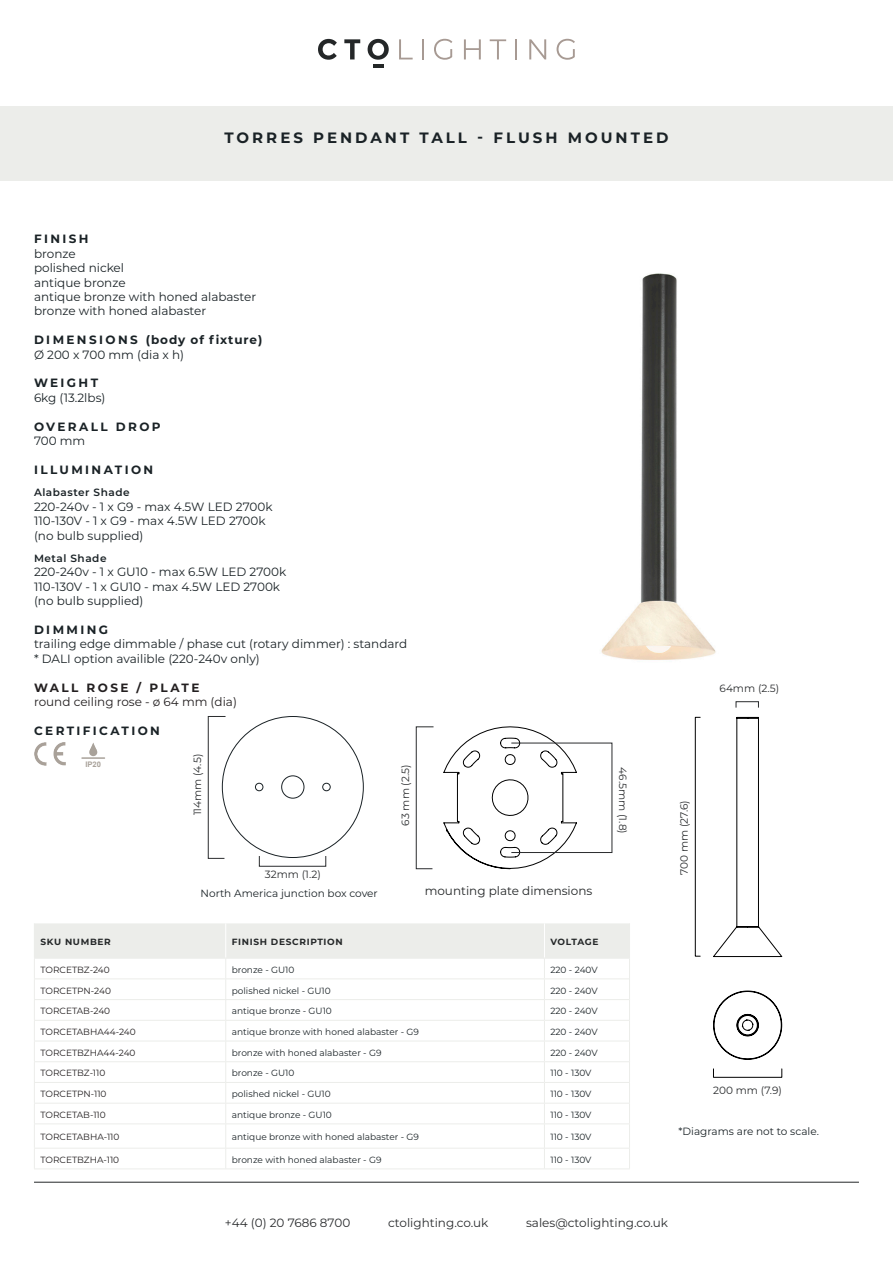
<style>
.page{position:relative;width:893px;height:1263px;background:#fff}
.page>*{position:absolute;margin:0;border:0;box-sizing:border-box;transform-origin:0 0}
.t1{font:700 15px "Montserrat";letter-spacing:.2em;color:#1a2226}
.t2{font:12px "Montserrat";color:#1a2226}
.t3{font:12px "Montserrat";color:#2a2c2e}
.t4{font:700 12px "Montserrat";letter-spacing:.2em;color:#1a2226}
.t5{font:12px "Montserrat";color:#231f20}
.t6{font:700 12px "Montserrat";letter-spacing:.155em;color:#1a2226}
.t7{font:12px "Montserrat";color:#242728}
.t8{font:700 12px "Montserrat";letter-spacing:.2em;color:#231f20}
.t9{font:10.5px "Montserrat";color:#2a2c2e}
.t10{font:10.5px "Montserrat";color:#1a2226}
.t11{font:600 10.5px "Montserrat";letter-spacing:.05em;color:#1a2226}
.t12{font:9px "Montserrat";color:#1a2226}
.t13{font:9px "Montserrat";color:#231f20}
.t14{font:700 9px "Montserrat";letter-spacing:.075em;color:#242728}
.t15{font:700 7.65px "Arial";color:#a9a29a}
</style>
<div class="page">
<div style="left:0;top:106px;width:893px;height:75px;background:#ecedea"></div>
<hr style="left:34px;top:1182px;width:825px;height:1px;background:#242728">
<hr style="left:373px;top:64px;width:11px;height:4px;background:#242728">
<svg style="left:318px;top:39px;width:19px;height:21px"></svg>
<svg style="left:344px;top:39px;width:16px;height:20px"></svg>
<svg style="left:368px;top:39px;width:21px;height:21px"></svg>
<hr style="left:422px;top:39px;width:2px;height:20px;background:#a79a93">
<svg style="left:434px;top:39px;width:18px;height:21px"></svg>
<svg style="left:464px;top:39px;width:17px;height:20px"></svg>
<svg style="left:490px;top:39px;width:16px;height:20px"></svg>
<hr style="left:515px;top:39px;width:2px;height:20px;background:#a79a93">
<svg style="left:529px;top:39px;width:17px;height:20px"></svg>
<svg style="left:557px;top:39px;width:18px;height:21px"></svg>
<svg style="left:399px;top:39px;width:14px;height:20px"></svg>
<img style="left:34px;top:743px;width:32px;height:22px">
<div style="left:89px;top:748px;width:8px;height:8px;background:#a9a29a;border-radius:50%"></div>
<svg style="left:90px;top:743px;width:7px;height:7px"></svg>
<hr style="left:81px;top:757px;width:24px;height:2px;background:#a9a29a">
<div style="left:695px;top:717px;width:5px;height:239px;border:1px solid #000"></div>
<svg style="left:415px;top:726px;width:19px;height:143px"></svg>
<svg style="left:443px;top:726px;width:134px;height:143px"></svg>
<svg style="left:713px;top:717px;width:70px;height:343px"></svg>
<img style="left:601px;top:273px;width:115px;height:387px">
<svg style="left:34px;top:923px;width:596px;height:245px"></svg>
<hr style="left:34px;top:1168px;width:192px;height:1px;background:#ecedea">
<hr style="left:226px;top:1168px;width:318px;height:1px;background:#ecedea">
<hr style="left:544px;top:1168px;width:86px;height:1px;background:#ecedea">
<svg style="left:207px;top:716px;width:157px;height:143px"></svg>
<div style="left:259px;top:856px;width:67px;height:11px;border:1px solid #2a2c2e"></div>
<div style="left:736px;top:701px;width:23px;height:7px;border:1px solid #2a2c2e"></div>
<p class="t1" style="left:224px;top:127px;width:445px">TORRES PENDANT TALL - FLUSH MOUNTED</p>
<p class="t4" style="left:34px;top:230px;width:56px">FINISH</p>
<p class="t2" style="left:34px;top:245px;width:43px">bronze</p>
<p class="t2" style="left:34px;top:260px;width:92px">polished nickel</p>
<p class="t2" style="left:34px;top:274px;width:93px">antique bronze</p>
<p class="t2" style="left:34px;top:288px;width:224px">antique bronze with honed alabaster</p>
<p class="t2" style="left:34px;top:303px;width:174px">bronze with honed alabaster</p>
<p class="t6" style="left:34px;top:331px;width:230px">DIMENSIONS (body of fixture)</p>
<p class="t2" style="left:34px;top:346px;width:152px">Ø 200 x 700 mm (dia x h)</p>
<p class="t4" style="left:34px;top:374px;width:66px">WEIGHT</p>
<p class="t2" style="left:34px;top:389px;width:73px">6kg (13.2lbs)</p>
<p class="t4" style="left:34px;top:418px;width:128px">OVERALL DROP</p>
<p class="t2" style="left:34px;top:432px;width:53px">700 mm</p>
<p class="t4" style="left:34px;top:461px;width:121px">ILLUMINATION</p>
<p class="t11" style="left:34px;top:485px;width:97px">Alabaster Shade</p>
<p class="t2" style="left:34px;top:498px;width:240px">220-240v - 1 x G9 - max 4.5W LED 2700k</p>
<p class="t2" style="left:34px;top:513px;width:233px">110-130V - 1 x G9 - max 4.5W LED 2700k</p>
<p class="t2" style="left:34px;top:527px;width:111px">(no bulb supplied)</p>
<p class="t11" style="left:34px;top:551px;width:74px">Metal Shade</p>
<p class="t2" style="left:34px;top:564px;width:254px">220-240v - 1 x GU10 - max 6.5W LED 2700k</p>
<p class="t2" style="left:34px;top:578px;width:248px">110-130V - 1 x GU10 - max 4.5W LED 2700k</p>
<p class="t2" style="left:34px;top:593px;width:111px">(no bulb supplied)</p>
<p class="t4" style="left:34px;top:621px;width:76px">DIMMING</p>
<p class="t2" style="left:34px;top:636px;width:375px">trailing edge dimmable / phase cut (rotary dimmer) : standard</p>
<p class="t2" style="left:34px;top:650px;width:227px">* DALI option availible (220-240v only)</p>
<p class="t8" style="left:34px;top:679px;width:167px">WALL ROSE / PLATE</p>
<p class="t5" style="left:34px;top:693px;width:204px">round ceiling rose - ø 64 mm (dia)</p>
<p class="t4" style="left:34px;top:722px;width:127px">CERTIFICATION</p>
<p class="t15" style="left:85px;top:759px;width:17px">IP20</p>
<p class="t9" style="left:190px;top:815px;width:63px;rotate:-90deg">114mm (4.5)</p>
<p class="t9" style="left:398px;top:826px;width:63px;rotate:-90deg">63 mm (2.5)</p>
<p class="t9" style="left:630px;top:767px;width:68px;rotate:90deg">46.5mm (1.8)</p>
<p class="t9" style="left:265px;top:867px;width:57px">32mm (1.2)</p>
<p class="t10" style="left:201px;top:886px;width:179px">North America junction box cover</p>
<p class="t7" style="left:425px;top:883px;width:169px">mounting plate dimensions</p>
<p class="t14" style="left:40px;top:935px;width:72px">SKU NUMBER</p>
<p class="t14" style="left:232px;top:935px;width:113px">FINISH DESCRIPTION</p>
<p class="t14" style="left:550px;top:935px;width:50px">VOLTAGE</p>
<p class="t13" style="left:40px;top:963px;width:71px">TORCETBZ-240</p>
<p class="t12" style="left:232px;top:963px;width:64px">bronze - GU10</p>
<p class="t12" style="left:550px;top:963px;width:49px">220 - 240V</p>
<p class="t13" style="left:40px;top:984px;width:72px">TORCETPN-240</p>
<p class="t12" style="left:232px;top:984px;width:101px">polished nickel - GU10</p>
<p class="t12" style="left:550px;top:984px;width:49px">220 - 240V</p>
<p class="t13" style="left:40px;top:1005px;width:71px">TORCETAB-240</p>
<p class="t12" style="left:232px;top:1005px;width:102px">antique bronze - GU10</p>
<p class="t12" style="left:550px;top:1005px;width:49px">220 - 240V</p>
<p class="t13" style="left:40px;top:1026px;width:97px">TORCETABHA44-240</p>
<p class="t12" style="left:232px;top:1026px;width:189px">antique bronze with honed alabaster - G9</p>
<p class="t12" style="left:550px;top:1026px;width:49px">220 - 240V</p>
<p class="t13" style="left:40px;top:1046px;width:97px">TORCETBZHA44-240</p>
<p class="t12" style="left:232px;top:1046px;width:151px">bronze with honed alabaster - G9</p>
<p class="t12" style="left:550px;top:1046px;width:49px">220 - 240V</p>
<p class="t13" style="left:40px;top:1067px;width:67px">TORCETBZ-110</p>
<p class="t12" style="left:232px;top:1067px;width:64px">bronze - GU10</p>
<p class="t12" style="left:550px;top:1067px;width:42px">110 - 130V</p>
<p class="t13" style="left:40px;top:1088px;width:68px">TORCETPN-110</p>
<p class="t12" style="left:232px;top:1088px;width:101px">polished nickel - GU10</p>
<p class="t12" style="left:550px;top:1088px;width:42px">110 - 130V</p>
<p class="t13" style="left:40px;top:1108px;width:67px">TORCETAB-110</p>
<p class="t12" style="left:232px;top:1108px;width:102px">antique bronze - GU10</p>
<p class="t12" style="left:550px;top:1108px;width:42px">110 - 130V</p>
<p class="t13" style="left:40px;top:1131px;width:81px">TORCETABHA-110</p>
<p class="t12" style="left:232px;top:1131px;width:189px">antique bronze with honed alabaster - G9</p>
<p class="t12" style="left:550px;top:1131px;width:42px">110 - 130V</p>
<p class="t13" style="left:40px;top:1153px;width:80px">TORCETBZHA-110</p>
<p class="t12" style="left:232px;top:1153px;width:151px">bronze with honed alabaster - G9</p>
<p class="t12" style="left:550px;top:1153px;width:42px">110 - 130V</p>
<p class="t9" style="left:720px;top:681px;width:61px">64mm (2.5)</p>
<p class="t9" style="left:677px;top:875px;width:76px;rotate:-90deg">700 mm (27.6)</p>
<p class="t9" style="left:713px;top:1083px;width:70px">200 mm (7.9)</p>
<p class="t10" style="left:678px;top:1124px;width:142px">*Diagrams are not to scale.</p>
<p class="t3" style="left:225px;top:1214px;width:127px">+44 (0) 20 7686 8700</p>
<p class="t3" style="left:388px;top:1214px;width:102px">ctolighting.co.uk</p>
<p class="t3" style="left:526px;top:1214px;width:143px">sales@ctolighting.co.uk</p>
</div>
